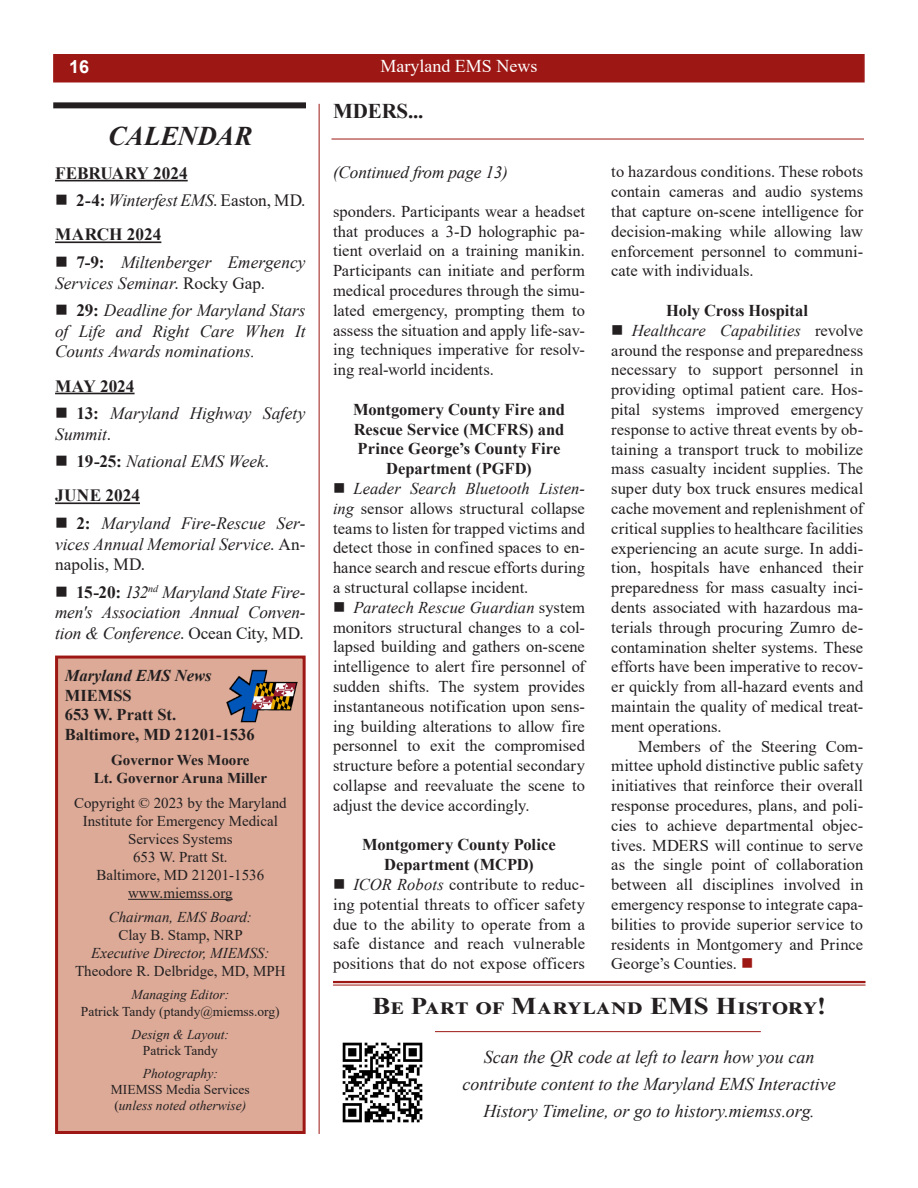
<style>
.page{position:relative;width:918px;height:1188px;background:#fff}
.page>*{position:absolute;margin:0;border:0;box-sizing:border-box;transform-origin:0 0}
.EMS_News___Body{font:italic 700 27px "Times New Roman";letter-spacing:-.01em;color:#231f20}
.EMS_News___Body-2{font:700 24px "Times New Roman";letter-spacing:.06em;color:#231f20;scale:1.12 1}
.Header1{font:700 21px "Times New Roman";letter-spacing:-.01em;color:#231f20}
.EMS_News___Body-3{font:italic 18px "Times New Roman";letter-spacing:-.005em;color:#231f20}
.t1{font:18px "Times New Roman";color:#fff}
.t2{font:700 18px "Arial";color:#fff}
.EMS_News___Body-4{font:italic 17.25px/20.7px "Times New Roman";color:#231f20;text-align:justify}
.EMS_News___Body-5{font:700 17.25px "Times New Roman";color:#231f20}
.Header1-2{font:italic 17.25px "Times New Roman";letter-spacing:-.01em;color:#231f20}
.EMS_News___Body-6{font:16.5px/19.8px "Times New Roman";letter-spacing:.005em;color:#231f20;text-align:justify}
.EMS_News___Body-7{font:700 16.5px/19.8px "Times New Roman";color:#231f20}
.t3{font:italic 700 16.5px "Times New Roman";color:#231f20}
.t4{font:15px "Times New Roman";color:#231f20}
.t5{font:italic 15px "Times New Roman";color:#231f20}
.t6{font:700 15px "Times New Roman";color:#231f20}
.t7{font:italic 13.5px "Times New Roman";color:#231f20}
.t8{font:13.5px "Times New Roman";color:#231f20}
.s1{font-weight:700;font-style:normal}
.s2{font-style:normal}
.s3{font-style:italic}
.s4{color:#9d1814}
</style>
<div class="page">
<div style="left:53px;top:54px;width:812px;height:28px;background:#9d1814"></div>
<div style="left:57px;top:657px;width:247px;height:475px;background:#dcaa97"></div>
<hr style="left:128px;top:899px;width:105px;height:1px;background:#231f20">
<div style="left:55px;top:656px;width:251px;height:478px;border:3px solid #9d1814"></div>
<img style="left:226px;top:669px;width:71px;height:54px">
<hr style="left:55px;top:180px;width:133px;height:1px;background:#231f20">
<hr style="left:55px;top:241px;width:106px;height:2px;background:#231f20">
<hr style="left:55px;top:393px;width:80px;height:1px;background:#231f20">
<hr style="left:55px;top:502px;width:85px;height:2px;background:#231f20">
<div style="left:53px;top:102px;width:253px;height:6px;background:#231f20"></div>
<hr style="left:319px;top:104px;width:1px;height:1030px;background:#9d1814">
<hr style="left:332px;top:139px;width:532px;height:1px;background:#9d1814">
<img style="left:342px;top:1042px;width:81px;height:81px">
<hr style="left:333px;top:981px;width:533px;height:2px;background:#9d1814">
<hr style="left:333px;top:985px;width:533px;height:1px;background:#9d1814">
<hr style="left:435px;top:1031px;width:326px;height:1px;background:#9d1814">
<p class="t2" style="left:69px;top:54px;width:22px">16</p>
<p class="t1" style="left:381px;top:54px;width:158px">Maryland EMS News</p>
<p class="EMS_News___Body" style="left:108px;top:117px;width:146px">CALENDAR</p>
<p class="EMS_News___Body-5" style="left:55px;top:161px;width:134px">FEBRUARY 2024</p>
<p class="EMS_News___Body-4" style="left:55px;top:190px;width:252px">■ <span class="s1">2-4:</span> Winterfest EMS<span class="s2">. Easton, MD.</span></p>
<p class="EMS_News___Body-5" style="left:55px;top:222px;width:108px">MARCH 2024</p>
<p class="EMS_News___Body-4" style="left:55px;top:251px;width:252px">■ <span class="s1">7-9:</span> Miltenberger Emergency<br>Services Seminar<span class="s2">. Rocky Gap.</span></p>
<p class="EMS_News___Body-4" style="left:55px;top:299px;width:252px">■ <span class="s1">29:</span> Deadline for Maryland Stars of Life and Right Care When It Counts Awards nominations.</p>
<p class="EMS_News___Body-5" style="left:55px;top:373px;width:81px">MAY 2024</p>
<p class="EMS_News___Body-4" style="left:55px;top:403px;width:252px">■ <span class="s1">13:</span> Maryland Highway Safety<br>Summit<span class="s2">.</span></p>
<p class="EMS_News___Body-4" style="left:55px;top:451px;width:216px">■ <span class="s1">19-25:</span> National EMS Week<span class="s2">.</span></p>
<p class="EMS_News___Body-5" style="left:55px;top:483px;width:86px">JUNE 2024</p>
<p class="EMS_News___Body-4" style="left:55px;top:512px;width:252px">■ <span class="s1">2:</span> Maryland Fire-Rescue Ser&shy;vices Annual Memorial Service<span class="s2">. An&shy;napolis, MD.</span></p>
<p class="EMS_News___Body-4" style="left:55px;top:581px;width:252px">■ <span class="s1">15-20:</span> 132<sup>nd</sup> Maryland State Fire&shy;men's Association Annual Conven&shy;tion &amp; Conference<span class="s2">. Ocean City, MD.</span></p>
<p class="t3" style="left:65px;top:664px;width:148px">Maryland EMS News</p>
<p class="EMS_News___Body-7" style="left:65px;top:685px;width:68px">MIEMSS</p>
<p class="EMS_News___Body-7" style="left:65px;top:704px;width:113px">653 W. Pratt St.</p>
<p class="EMS_News___Body-7" style="left:65px;top:724px;width:191px">Baltimore, MD 21201-1536</p>
<p class="t6" style="left:111px;top:749px;width:140px">Governor Wes Moore</p>
<p class="t6" style="left:94px;top:767px;width:175px">Lt. Governor Aruna Miller</p>
<p class="t4" style="left:74px;top:792px;width:214px">Copyright © 2023 by the Maryland</p>
<p class="t4" style="left:83px;top:810px;width:197px">Institute for Emergency Medical</p>
<p class="t4" style="left:128px;top:828px;width:106px">Services Systems</p>
<p class="t4" style="left:133px;top:846px;width:96px">653 W. Pratt St.</p>
<p class="t4" style="left:96px;top:864px;width:169px">Baltimore, MD 21201-1536</p>
<p class="t4" style="left:128px;top:882px;width:106px">www.miemss.org</p>
<p class="t5" style="left:109px;top:907px;width:145px">Chairman, EMS Board:</p>
<p class="t4" style="left:118px;top:925px;width:126px">Clay B. Stamp, NRP</p>
<p class="t5" style="left:91px;top:943px;width:180px">Executive Director, MIEMSS:</p>
<p class="t4" style="left:75px;top:961px;width:212px">Theodore R. Delbridge, MD, MPH</p>
<p class="t7" style="left:131px;top:986px;width:99px">Managing Editor:</p>
<p class="t8" style="left:81px;top:1002px;width:200px">Patrick Tandy (ptandy@miemss.org)</p>
<p class="t7" style="left:132px;top:1025px;width:99px">Design &amp; Layout:</p>
<p class="t8" style="left:143px;top:1041px;width:76px">Patrick Tandy</p>
<p class="t7" style="left:143px;top:1064px;width:76px">Photography:</p>
<p class="t8" style="left:111px;top:1080px;width:140px">MIEMSS Media Services</p>
<p class="t7" style="left:114px;top:1096px;width:133px"><span class="s2">(</span>unless noted otherwise)</p>
<p class="Header1" style="left:333px;top:96px;width:92px">MDERS...</p>
<p class="Header1-2" style="left:333px;top:160px;width:177px">(Continued from page 13)</p>
<p class="EMS_News___Body-6" style="left:333px;top:201px;width:254px">sponders. Participants wear a headset that produces a 3-D holographic pa&shy;tient overlaid on a training manikin.<br>Participants can initiate and perform medical procedures through the simu&shy;lated emergency, prompting them to assess the situation and apply life-sav&shy;ing techniques imperative for resolv&shy;ing real-world incidents.</p>
<p class="EMS_News___Body-7" style="left:353px;top:399px;width:213px">Montgomery County Fire and</p>
<p class="EMS_News___Body-7" style="left:354px;top:419px;width:212px">Rescue Service (MCFRS) and<br>Prince George’s County Fire</p>
<p class="EMS_News___Body-7" style="left:386px;top:458px;width:147px">Department (PGFD)</p>
<p class="EMS_News___Body-6" style="left:333px;top:478px;width:254px">■ <span class="s3">Leader Search Bluetooth Listen&shy;ing</span> sensor allows structural collapse teams to listen for trapped victims and detect those in confined spaces to en&shy;hance search and rescue efforts during a structural collapse incident.</p>
<p class="EMS_News___Body-6" style="left:333px;top:597px;width:254px">■ <span class="s3">Paratech Rescue Guardian</span> system monitors structural changes to a col&shy;lapsed building and gathers on-scene intelligence to alert fire personnel of sudden shifts. The system provides instantaneous notification upon sens&shy;ing building alterations to allow fire personnel to exit the compromised structure before a potential secondary collapse and reevaluate the scene to adjust the device accordingly.</p>
<p class="EMS_News___Body-7" style="left:362px;top:834px;width:195px">Montgomery County Police</p>
<p class="EMS_News___Body-7" style="left:384px;top:854px;width:151px">Department (MCPD)</p>
<p class="EMS_News___Body-6" style="left:333px;top:874px;width:254px">■ <span class="s3">ICOR Robots</span> contribute to reduc&shy;ing potential threats to officer safety due to the ability to operate from a safe distance and reach vulnerable positions that do not expose officers</p>
<p class="EMS_News___Body-6" style="left:611px;top:161px;width:254px">to hazardous conditions. These robots contain cameras and audio systems that capture on-scene intelligence for decision-making while allowing law enforcement personnel to communi&shy;cate with individuals.</p>
<p class="EMS_News___Body-7" style="left:666px;top:300px;width:143px">Holy Cross Hospital</p>
<p class="EMS_News___Body-6" style="left:611px;top:320px;width:254px">■ <span class="s3">Healthcare Capabilities</span> revolve around the response and preparedness necessary to support personnel in providing optimal patient care. Hos&shy;pital systems improved emergency response to active threat events by ob&shy;taining a transport truck to mobilize mass casualty incident supplies. The super duty box truck ensures medical cache movement and replenishment of critical supplies to healthcare facilities experiencing an acute surge. In addi&shy;tion, hospitals have enhanced their preparedness for mass casualty inci&shy;dents associated with hazardous ma&shy;terials through procuring Zumro de&shy;contamination shelter systems. These efforts have been imperative to recov&shy;er quickly from all-hazard events and maintain the quality of medical treat&shy;ment operations.</p>
<p class="EMS_News___Body-6" style="left:611px;top:736px;width:254px;text-indent:27px">Members of the Steering Com&shy;mittee uphold distinctive public safety initiatives that reinforce their overall response procedures, plans, and poli&shy;cies to achieve departmental objec&shy;tives. MDERS will continue to serve as the single point of collaboration between all disciplines involved in emergency response to integrate capa&shy;bilities to provide superior service to residents in Montgomery and Prince George’s Counties. <span class="s4">■</span></p>
<p class="EMS_News___Body-2" style="left:373px;top:989px;width:406px">Be Part of Maryland EMS History!</p>
<p class="EMS_News___Body-3" style="left:484px;top:1044px;width:332px">Scan the QR code at left to learn how you can</p>
<p class="EMS_News___Body-3" style="left:462px;top:1071px;width:375px">contribute content to the Maryland EMS Interactive</p>
<p class="EMS_News___Body-3" style="left:484px;top:1098px;width:332px">History Timeline, or go to history.miemss.org.</p>
</div>
